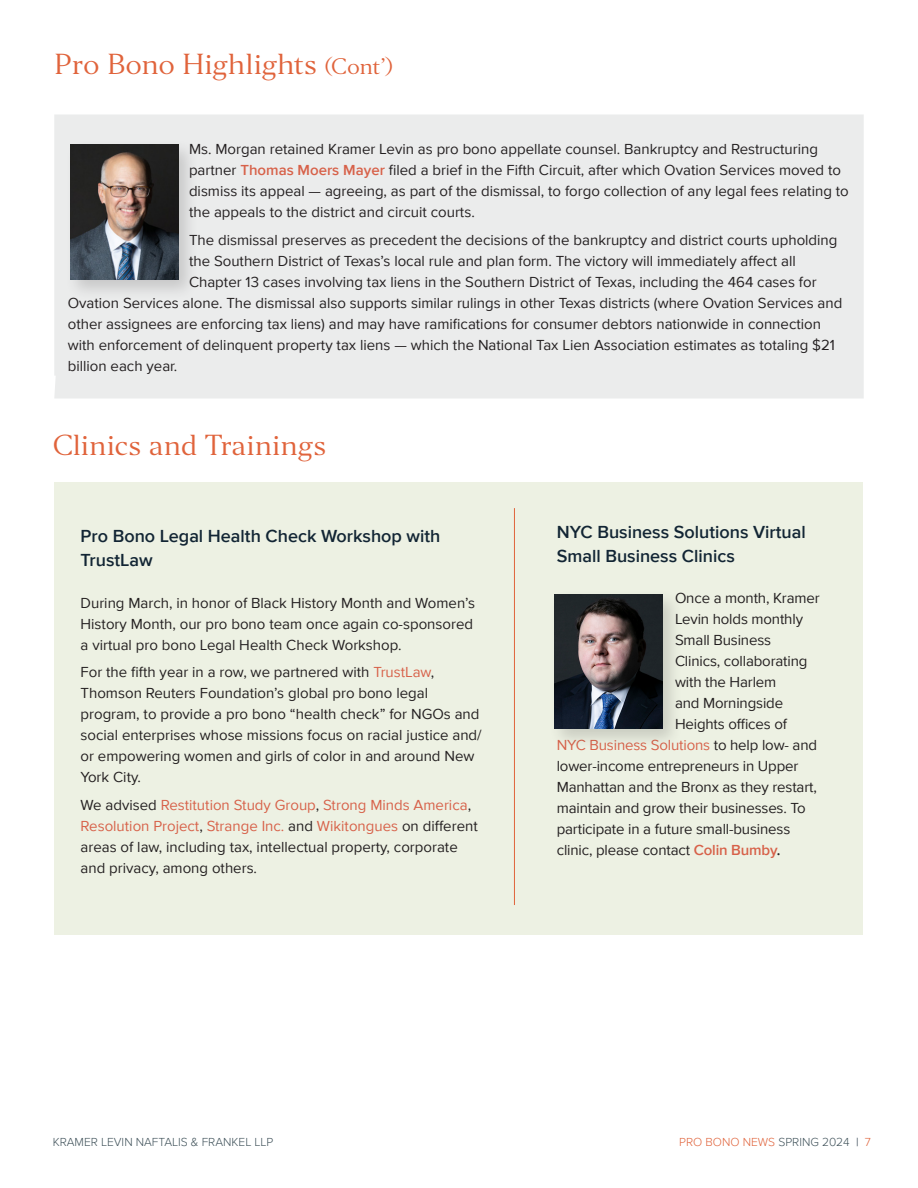
<style>
.page{position:relative;width:918px;height:1188px;background:#fff}
.page>*{position:absolute;margin:0;border:0;box-sizing:border-box;transform-origin:0 0}
.Case_Title_for_cases{font:27px "Editor";color:#e0633b}
.Cases_main_text{font:600 18px/24px "Proxima Nova";color:#122534}
.Cases_main_text-2{font:15px/21px "Proxima Nova";color:#231f20}
.Cases_main_text-3{font:15px "Proxima Nova";letter-spacing:-.01em;color:#d76149}
.t1{font:300 12px "Proxima Nova";color:#3f5159}
.t2{font:300 12px "Proxima Nova";color:#e0633b}
.s1{font-size:21px}
.s2{font-weight:600;color:#d76149}
.s3{color:#d76149}
.s4{color:#231f20}
.s5{font-weight:600}
.s6{color:#3f5159}
.s7{color:#122534}
</style>
<div class="page">
<div style="left:54px;top:114px;width:810px;height:285px;background:#ebecec"></div>
<div style="left:64px;top:139px;width:135px;height:161px;background:#231f20;opacity:.18"></div>
<img style="left:70px;top:145px;width:108px;height:135px">
<div style="left:54px;top:483px;width:809px;height:452px;background:#edf1e3"></div>
<hr style="left:514px;top:508px;width:1px;height:397px;background:#e0633b">
<div style="left:548px;top:588px;width:135px;height:162px;background:#231f20;opacity:.18"></div>
<img style="left:554px;top:594px;width:108px;height:135px">
<p class="Case_Title_for_cases" style="left:55px;top:47px;width:340px">Pro Bono Highlights <span class="s1">(Cont’)</span></p>
<p class="Cases_main_text-2" style="left:189px;top:138px;width:661px">Ms. Morgan retained Kramer Levin as pro bono appellate counsel. Bankruptcy and Restructuring partner <span class="s2">Thomas Moers Mayer</span> filed a brief in the Fifth Circuit, after which Ovation Services moved to dismiss its appeal — agreeing, as part of the dismissal, to forgo collection of any legal fees relating to the appeals to the district and circuit courts.</p>
<p class="Cases_main_text-2" style="left:189px;top:229px;width:650px">The dismissal preserves as precedent the decisions of the bankruptcy and district courts upholding</p>
<p class="Cases_main_text-2" style="left:189px;top:250px;width:608px">the Southern District of Texas’s local rule and plan form. The victory will immediately affect all</p>
<p class="Cases_main_text-2" style="left:189px;top:271px;width:629px">Chapter 13 cases involving tax liens in the Southern District of Texas, including the 464 cases for</p>
<p class="Cases_main_text-2" style="left:68px;top:292px;width:776px">Ovation Services alone. The dismissal also supports similar rulings in other Texas districts (where Ovation Services and</p>
<p class="Cases_main_text-2" style="left:68px;top:313px;width:755px">other assignees are enforcing tax liens) and may have ramifications for consumer debtors nationwide in connection</p>
<p class="Cases_main_text-2" style="left:68px;top:334px;width:769px">with enforcement of delinquent property tax liens — which the National Tax Lien Association estimates as totaling $21</p>
<p class="Cases_main_text-2" style="left:68px;top:355px;width:111px">billion each year.</p>
<p class="Case_Title_for_cases" style="left:53px;top:428px;width:275px">Clinics and Trainings</p>
<p class="Cases_main_text" style="left:81px;top:524px;width:361px">Pro Bono Legal Health Check Workshop with<br>TrustLaw</p>
<p class="Cases_main_text-2" style="left:81px;top:591px;width:396px">During March, in honor of Black History Month and Women’s<br>History Month, our pro bono team once again co-sponsored a virtual pro bono Legal Health Check Workshop.</p>
<p class="Cases_main_text-2" style="left:81px;top:661px;width:403px">For the fifth year in a row, we partnered with <span class="s3">TrustLaw</span>, Thomson Reuters Foundation’s global pro bono legal program, to provide a pro bono “health check” for NGOs and social enterprises whose missions focus on racial justice and/ or empowering women and girls of color in and around New York City.</p>
<p class="Cases_main_text-2" style="left:81px;top:794px;width:399px">We advised <span class="s3">Restitution Study Group</span>, <span class="s3">Strong Minds America</span>, <span class="s3">Resolution Project</span>, <span class="s3">Strange Inc.</span> and <span class="s3">Wikitongues</span> on different areas of law, including tax, intellectual property, corporate and privacy, among others.</p>
<p class="Cases_main_text" style="left:557px;top:520px;width:251px">NYC Business Solutions Virtual<br>Small Business Clinics</p>
<p class="Cases_main_text-2" style="left:675px;top:587px;width:146px">Once a month, Kramer</p>
<p class="Cases_main_text-2" style="left:675px;top:608px;width:130px">Levin holds monthly</p>
<p class="Cases_main_text-2" style="left:675px;top:629px;width:98px">Small Business</p>
<p class="Cases_main_text-2" style="left:675px;top:650px;width:134px">Clinics, collaborating</p>
<p class="Cases_main_text-2" style="left:675px;top:671px;width:103px">with the Harlem</p>
<p class="Cases_main_text-2" style="left:675px;top:692px;width:110px">and Morningside</p>
<p class="Cases_main_text-2" style="left:675px;top:713px;width:114px">Heights offices of</p>
<p class="Cases_main_text-3" style="left:557px;top:734px;width:262px">NYC Business Solutions <span class="s4">to help low- and</span></p>
<p class="Cases_main_text-2" style="left:557px;top:755px;width:243px">lower-income entrepreneurs in Upper</p>
<p class="Cases_main_text-2" style="left:557px;top:776px;width:262px">Manhattan and the Bronx as they restart,</p>
<p class="Cases_main_text-2" style="left:557px;top:797px;width:250px">maintain and grow their businesses. To</p>
<p class="Cases_main_text-2" style="left:557px;top:818px;width:235px">participate in a future small-business</p>
<p class="Cases_main_text-2" style="left:557px;top:839px;width:225px">clinic, please contact <span class="s2">Colin Bumby</span><span class="s5">.</span></p>
<p class="t1" style="left:53px;top:1134px;width:222px">KRAMER LEVIN NAFTALIS &amp; FRANKEL LLP</p>
<p class="t2" style="left:679px;top:1134px;width:193px">PRO BONO NEWS <span class="s6">SPRING 2024</span> <span class="s7">|</span> 7</p>
</div>
